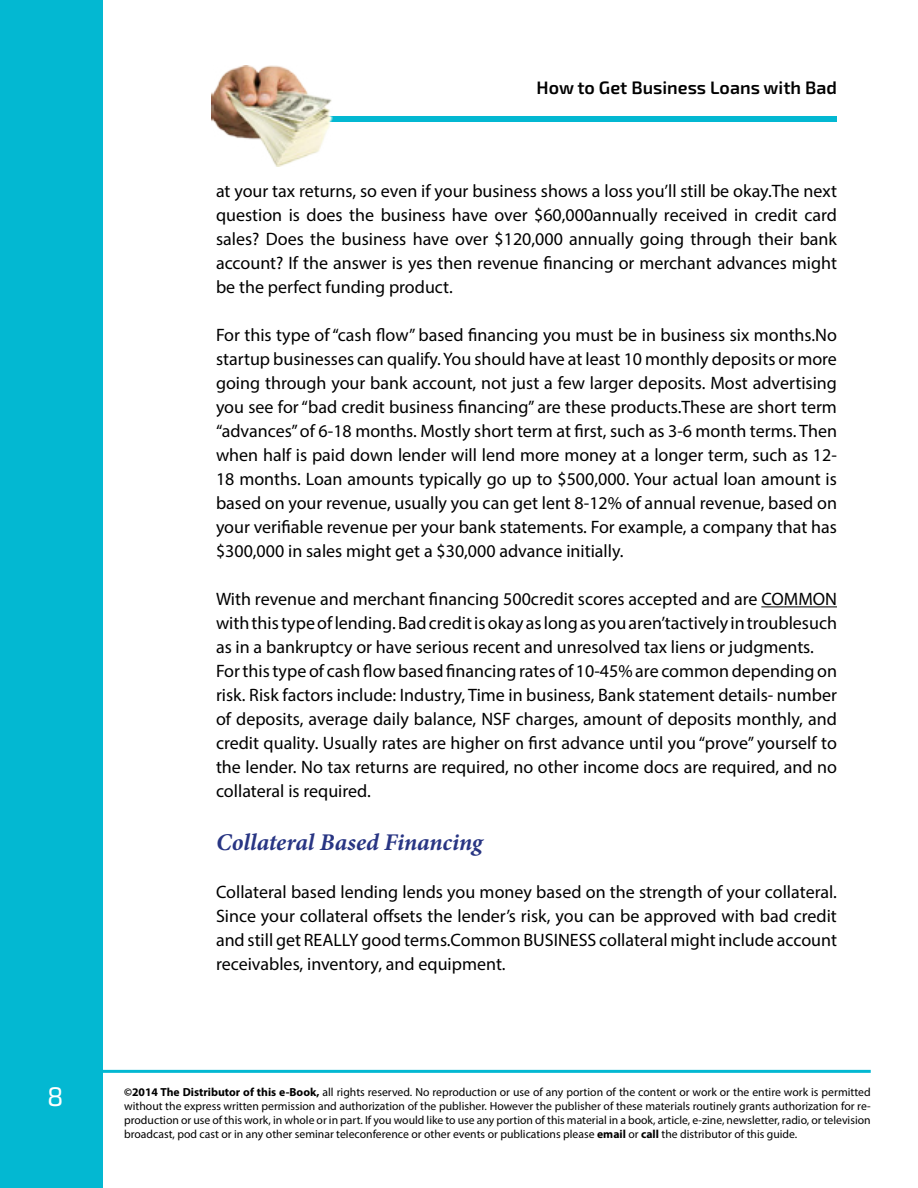
<style>
.page{position:relative;width:918px;height:1188px;background:#fff}
.page>*{position:absolute;margin:0;border:0;box-sizing:border-box;transform-origin:0 0}
.t1{font:27px "Exo 2.0";color:#fff}
.t2{font:italic 700 24px "Minion Pro";letter-spacing:-.005em;color:#283583}
.t3{font:18px/24px "Myriad Pro";color:#000;text-align:justify}
.t4{font:600 18px "Exo 2.0";color:#000}
.t5{font:11.7px/14.1px "Myriad Pro";color:#000;text-align:justify}
.s1{font-weight:700}
</style>
<div class="page">
<div style="left:0;top:0;width:103px;height:1188px;background:#03b8d2"></div>
<hr style="left:103px;top:1070px;width:768px;height:3px;background:#03b8d2">
<div style="left:216px;top:116px;width:621px;height:6px;background:#03b8d2"></div>
<hr style="left:761px;top:606px;width:76px;height:1px;background:#000">
<img style="left:212px;top:66px;width:121px;height:100px">
<p class="t4" style="left:537px;top:77px;width:302px">How to Get Business Loans with Bad</p>
<p class="t3" style="left:216px;top:179px;width:623px">at your tax returns, so even if your business shows a loss you’ll still be okay.The next question is does the business have over $60,000annually received in credit card sales? Does the business have over $120,000 annually going through their bank account? If the answer is yes then revenue financing or merchant advances might be the perfect funding product.</p>
<p class="t3" style="left:216px;top:323px;width:623px">For this type of “cash flow” based financing you must be in business six months.No startup businesses can qualify. You should have at least 10 monthly deposits or more going through your bank account, not just a few larger deposits. Most advertising you see for “bad credit business financing” are these products.These are short term “advances” of 6-18 months. Mostly short term at first, such as 3-6 month terms. Then when half is paid down lender will lend more money at a longer term, such as 12- 18 months. Loan amounts typically go up to $500,000. Your actual loan amount is based on your revenue, usually you can get lent 8-12% of annual revenue, based on your verifiable revenue per your bank statements. For example, a company that has $300,000 in sales might get a $30,000 advance initially.</p>
<p class="t3" style="left:216px;top:587px;width:623px;text-align:left">With revenue and merchant financing 500credit scores accepted and are COMMON with this type of lending. Bad credit is okay as long as you aren’tactively in troublesuch as in a bankruptcy or have serious recent and unresolved tax liens or judgments.<br>For this type of cash flow based financing rates of 10-45% are common depending on risk. Risk factors include: Industry, Time in business, Bank statement details- number of deposits, average daily balance, NSF charges, amount of deposits monthly, and credit quality. Usually rates are higher on first advance until you “prove” yourself to the lender. No tax returns are required, no other income docs are required, and no collateral is required.</p>
<h2 class="t2" style="left:216px;top:825px;width:268px">Collateral Based Financing</h2>
<p class="t3" style="left:216px;top:880px;width:623px">Collateral based lending lends you money based on the strength of your collateral.<br>Since your collateral offsets the lender’s risk, you can be approved with bad credit and still get REALLY good terms.Common BUSINESS collateral might include account receivables, inventory, and equipment.</p>
<h1 class="t1" style="left:47px;top:1080px;width:18px">8</h1>
<p class="t5" style="left:124px;top:1084px;width:748px"><span class="s1">©2014 The Distributor of this e-Book,</span> all rights reserved. No reproduction or use of any portion of the content or work or the entire work is permitted without the express written permission and authorization of the publisher. However the publisher of these materials routinely grants authorization for re&shy;production or use of this work, in whole or in part. If you would like to use any portion of this material in a book, article, e-zine, newsletter, radio, or television broadcast, pod cast or in any other seminar teleconference or other events or publications please <span class="s1">email</span> or <span class="s1">call</span> the distributor of this guide.</p>
</div>
